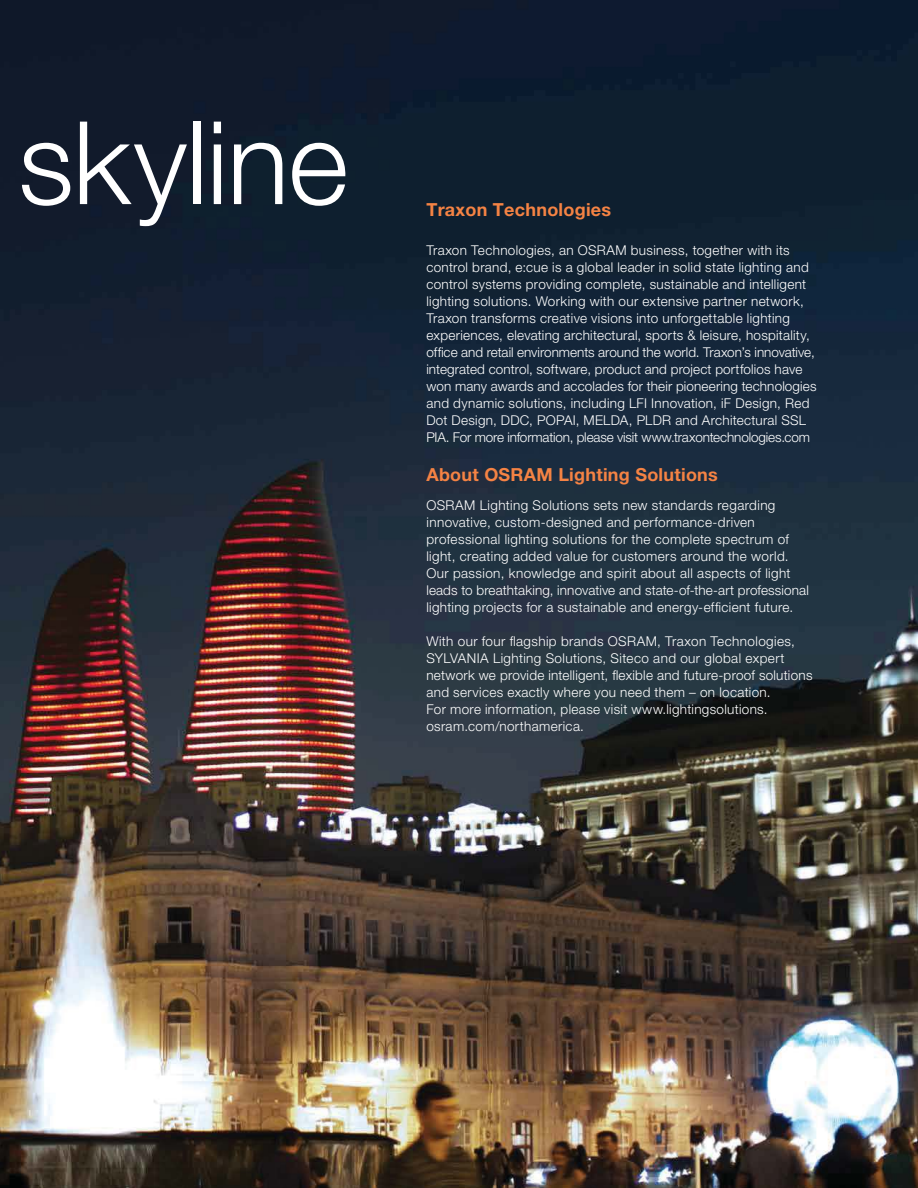
<style>
.page{position:relative;width:918px;height:1188px;background:#fff}
.page>*{position:absolute;margin:0;border:0;box-sizing:border-box;transform-origin:0 0}
.t1{font:300 115.5px "Helvetica Neue LT Pro";letter-spacing:-.01em;color:#fff}
.t2{font:700 18px "Helvetica Neue LT Pro";letter-spacing:.015em;color:#f58344}
.t3{font:300 13.5px/17px "Helvetica Neue LT Pro";letter-spacing:.025em;color:#fff}
</style>
<div class="page">
<img style="left:0;top:0;width:918px;height:1188px">
<h1 class="t1" style="left:18px;top:121px;width:331px">skyline</h1>
<h2 class="t2" style="left:426px;top:203px;width:186px">Traxon Technologies</h2>
<p class="t3" style="left:426px;top:243px;width:392px">Traxon Technologies, an OSRAM business, together with its control brand, e:cue is a global leader in solid state lighting and control systems providing complete, sustainable and intelligent lighting solutions. Working with our extensive partner network, Traxon transforms creative visions into unforgettable lighting experiences, elevating architectural, sports &amp; leisure, hospitality, office and retail environments around the world. Traxon’s innovative, integrated control, software, product and project portfolios have won many awards and accolades for their pioneering technologies and dynamic solutions, including LFI Innovation, iF Design, Red Dot Design, DDC, POPAI, MELDA, PLDR and Architectural SSL PIA. For more information, please visit www.traxontechnologies.com</p>
<h2 class="t2" style="left:426px;top:468px;width:293px">About OSRAM Lighting Solutions</h2>
<p class="t3" style="left:426px;top:498px;width:384px">OSRAM Lighting Solutions sets new standards regarding innovative, custom-designed and performance-driven professional lighting solutions for the complete spectrum of light, creating added value for customers around the world.<br>Our passion, knowledge and spirit about all aspects of light leads to breathtaking, innovative and state-of-the-art professional lighting projects for a sustainable and energy-efficient future.</p>
<p class="t3" style="left:426px;top:634px;width:388px">With our four flagship brands OSRAM, Traxon Technologies, SYLVANIA Lighting Solutions, Siteco and our global expert network we provide intelligent, flexible and future-proof solutions and services exactly where you need them – on location.<br>For more information, please visit www.lightingsolutions. osram.com/northamerica.</p>
</div>
